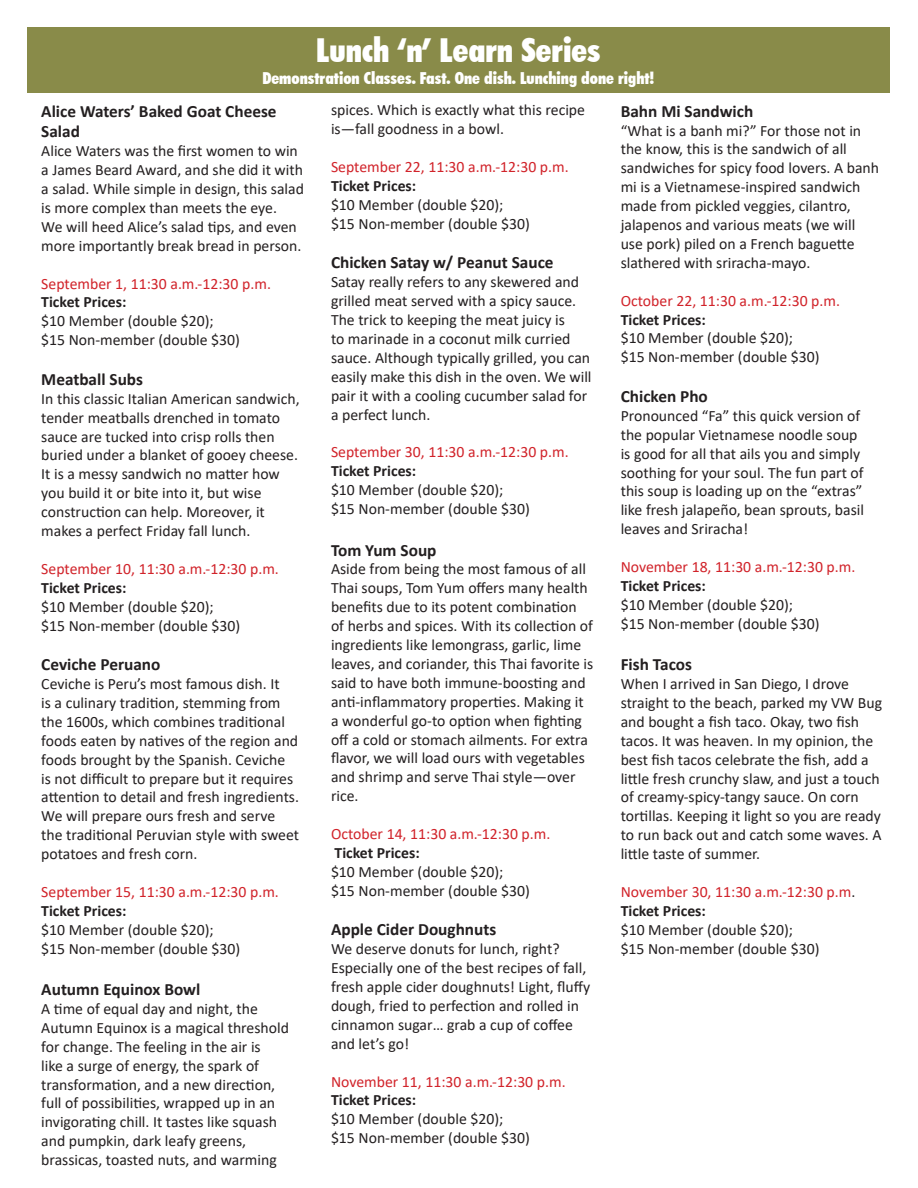
<style>
.page{position:relative;width:918px;height:1188px;background:#fff}
.page>*{position:absolute;margin:0;border:0;box-sizing:border-box;transform-origin:0 0}
.t1{font:900 condensed 33px "Futura BT";color:#fff}
.t2{font:700 17.25px/20.7px "Calibri";color:#231f20}
.t3{font:900 condensed 16.5px "Futura BT";color:#fff}
.t4{font:15.75px/18.9px "Calibri";color:#231f20}
.t5{font:15.75px "Calibri";color:#d1232a}
.t6{font:700 15.75px "Calibri";color:#231f20}
.s1{color:#231f20}
</style>
<div class="page">
<div style="left:27px;top:27px;width:863px;height:66px;background:#898b49"></div>
<p class="t1" style="left:316px;top:30px;width:286px">Lunch ‘n’ Learn Series</p>
<p class="t3" style="left:262px;top:68px;width:394px">Demonstration Classes. Fast. One dish. Lunching done right!</p>
<p class="t2" style="left:41px;top:100px;width:237px">Alice Waters’ Baked Goat Cheese<br>Salad</p>
<p class="t4" style="left:41px;top:141px;width:264px">Alice Waters was the first women to win a James Beard Award, and she did it with a salad. While simple in design, this salad is more complex than meets the eye.<br>We will heed Alice’s salad tips, and even more importantly break bread in person.</p>
<p class="t5" style="left:41px;top:272px;width:231px">September 1, 11:30 a.m.-12:30 p.m.</p>
<p class="t6" style="left:41px;top:291px;width:87px">Ticket Prices:</p>
<p class="t4" style="left:41px;top:311px;width:174px">$10 Member (double $20);</p>
<p class="t4" style="left:41px;top:330px;width:200px">$15 Non-member (double $30)</p>
<p class="t2" style="left:41px;top:369px;width:103px">Meatball Subs</p>
<p class="t4" style="left:41px;top:389px;width:260px">In this classic Italian American sandwich, tender meatballs drenched in tomato sauce are tucked into crisp rolls then buried under a blanket of gooey cheese.<br>It is a messy sandwich no matter how you build it or bite into it, but wise construction can help. Moreover, it makes a perfect Friday fall lunch.</p>
<p class="t5" style="left:41px;top:558px;width:239px">September 10, 11:30 a.m.-12:30 p.m.</p>
<p class="t6" style="left:41px;top:576px;width:87px">Ticket Prices:</p>
<p class="t4" style="left:41px;top:597px;width:174px">$10 Member (double $20);</p>
<p class="t4" style="left:41px;top:615px;width:200px">$15 Non-member (double $30)</p>
<p class="t2" style="left:41px;top:654px;width:121px">Ceviche Peruano</p>
<p class="t4" style="left:41px;top:674px;width:259px">Ceviche is Peru’s most famous dish. It<br>is a culinary tradition, stemming from the 1600s, which combines traditional foods eaten by natives of the region and foods brought by the Spanish. Ceviche<br>is not difficult to prepare but it requires attention to detail and fresh ingredients.<br>We will prepare ours fresh and serve the traditional Peruvian style with sweet potatoes and fresh corn.</p>
<p class="t5" style="left:41px;top:881px;width:239px">September 15, 11:30 a.m.-12:30 p.m.</p>
<p class="t6" style="left:41px;top:899px;width:87px">Ticket Prices:</p>
<p class="t4" style="left:41px;top:920px;width:174px">$10 Member (double $20);</p>
<p class="t4" style="left:41px;top:939px;width:200px">$15 Non-member (double $30)</p>
<p class="t2" style="left:41px;top:979px;width:161px">Autumn Equinox Bowl</p>
<p class="t4" style="left:41px;top:999px;width:249px">A time of equal day and night, the Autumn Equinox is a magical threshold for change. The feeling in the air is<br>like a surge of energy, the spark of transformation, and a new direction, full of possibilities, wrapped up in an invigorating chill. It tastes like squash and pumpkin, dark leafy greens, brassicas, toasted nuts, and warming</p>
<p class="t2" style="left:621px;top:100px;width:134px">Bahn Mi Sandwich</p>
<p class="t4" style="left:621px;top:120px;width:260px">“What is a banh mi?” For those not in the know, this is the sandwich of all sandwiches for spicy food lovers. A banh mi is a Vietnamese-inspired sandwich made from pickled veggies, cilantro, jalapenos and various meats (we will use pork) piled on a French baguette slathered with sriracha-mayo.</p>
<p class="t5" style="left:621px;top:289px;width:221px">October 22, 11:30 a.m.-12:30 p.m.</p>
<p class="t6" style="left:621px;top:308px;width:87px">Ticket Prices:</p>
<p class="t4" style="left:621px;top:328px;width:174px">$10 Member (double $20);</p>
<p class="t4" style="left:621px;top:347px;width:200px">$15 Non-member (double $30)</p>
<p class="t2" style="left:621px;top:386px;width:89px">Chicken Pho</p>
<p class="t4" style="left:621px;top:406px;width:245px">Pronounced “Fa” this quick version of the popular Vietnamese noodle soup is good for all that ails you and simply soothing for your soul. The fun part of this soup is loading up on the “extras” like fresh jalapeño, bean sprouts, basil leaves and Sriracha!</p>
<p class="t5" style="left:621px;top:556px;width:236px">November 18, 11:30 a.m.-12:30 p.m.</p>
<p class="t6" style="left:621px;top:575px;width:87px">Ticket Prices:</p>
<p class="t4" style="left:621px;top:595px;width:174px">$10 Member (double $20);</p>
<p class="t4" style="left:621px;top:614px;width:200px">$15 Non-member (double $30)</p>
<p class="t2" style="left:621px;top:654px;width:73px">Fish Tacos</p>
<p class="t4" style="left:621px;top:674px;width:263px">When I arrived in San Diego, I drove straight to the beach, parked my VW Bug and bought a fish taco. Okay, two fish tacos. It was heaven. In my opinion, the best fish tacos celebrate the fish, add a little fresh crunchy slaw, and just a touch of creamy-spicy-tangy sauce. On corn tortillas. Keeping it light so you are ready to run back out and catch some waves. A little taste of summer.</p>
<p class="t5" style="left:621px;top:881px;width:236px">November 30, 11:30 a.m.-12:30 p.m<span class="s1">.</span></p>
<p class="t6" style="left:621px;top:899px;width:87px">Ticket Prices:</p>
<p class="t4" style="left:621px;top:920px;width:174px">$10 Member (double $20);</p>
<p class="t4" style="left:621px;top:939px;width:200px">$15 Non-member (double $30)</p>
<p class="t4" style="left:331px;top:100px;width:256px">spices. Which is exactly what this recipe is—fall goodness in a bowl.</p>
<p class="t5" style="left:331px;top:156px;width:239px">September 22, 11:30 a.m.-12:30 p.m.</p>
<p class="t6" style="left:331px;top:175px;width:87px">Ticket Prices:</p>
<p class="t4" style="left:331px;top:195px;width:174px">$10 Member (double $20);</p>
<p class="t4" style="left:331px;top:214px;width:200px">$15 Non-member (double $30)</p>
<p class="t2" style="left:331px;top:252px;width:224px">Chicken Satay w/ Peanut Sauce</p>
<p class="t4" style="left:331px;top:272px;width:262px">Satay really refers to any skewered and grilled meat served with a spicy sauce.<br>The trick to keeping the meat juicy is<br>to marinade in a coconut milk curried sauce. Although typically grilled, you can easily make this dish in the oven. We will pair it with a cooling cucumber salad for a perfect lunch.</p>
<p class="t5" style="left:331px;top:441px;width:239px">September 30, 11:30 a.m.-12:30 p.m.</p>
<p class="t6" style="left:331px;top:460px;width:87px">Ticket Prices:</p>
<p class="t4" style="left:331px;top:480px;width:174px">$10 Member (double $20);</p>
<p class="t4" style="left:331px;top:499px;width:200px">$15 Non-member (double $30)</p>
<p class="t2" style="left:331px;top:539px;width:107px">Tom Yum Soup</p>
<p class="t4" style="left:331px;top:559px;width:264px">Aside from being the most famous of all Thai soups, Tom Yum offers many health benefits due to its potent combination of herbs and spices. With its collection of ingredients like lemongrass, garlic, lime leaves, and coriander, this Thai favorite is said to have both immune-boosting and anti-inflammatory properties. Making it a wonderful go-to option when fighting off a cold or stomach ailments. For extra flavor, we will load ours with vegetables and shrimp and serve Thai style—over rice.</p>
<p class="t5" style="left:331px;top:823px;width:221px">October 14, 11:30 a.m.-12:30 p.m.</p>
<p class="t6" style="left:335px;top:842px;width:87px">Ticket Prices:</p>
<p class="t4" style="left:331px;top:862px;width:174px">$10 Member (double $20);</p>
<p class="t4" style="left:331px;top:881px;width:200px">$15 Non-member (double $30)</p>
<p class="t2" style="left:331px;top:919px;width:167px">Apple Cider Doughnuts</p>
<p class="t4" style="left:331px;top:939px;width:261px">We deserve donuts for lunch, right?<br>Especially one of the best recipes of fall, fresh apple cider doughnuts! Light, fluffy dough, fried to perfection and rolled in cinnamon sugar… grab a cup of coffee and let’s go!</p>
<p class="t5" style="left:331px;top:1070px;width:236px">November 11, 11:30 a.m.-12:30 p.m.</p>
<p class="t6" style="left:331px;top:1089px;width:87px">Ticket Prices:</p>
<p class="t4" style="left:331px;top:1109px;width:174px">$10 Member (double $20);</p>
<p class="t4" style="left:331px;top:1128px;width:200px">$15 Non-member (double $30)</p>
</div>
